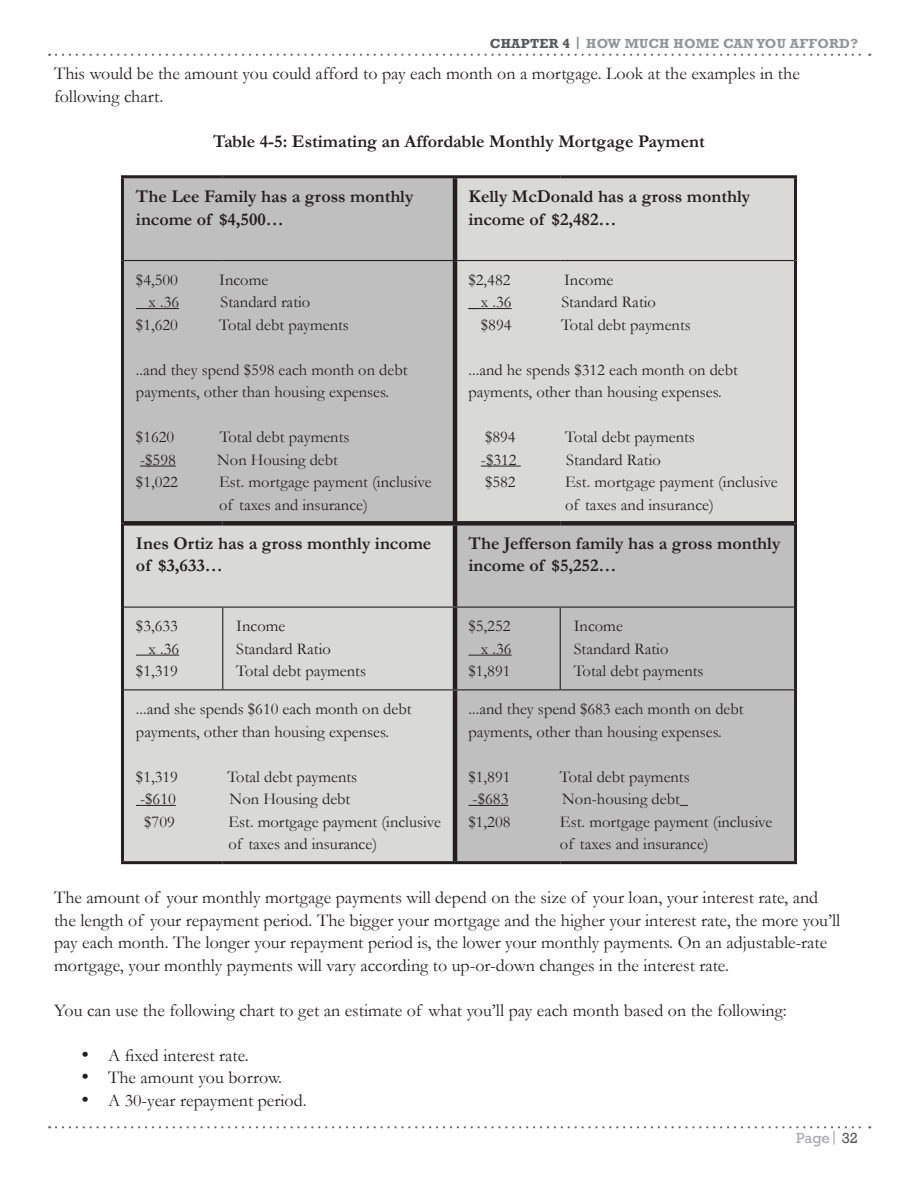
<style>
.page{position:relative;width:918px;height:1188px;background:#fff}
.page>*{position:absolute;margin:0;border:0;box-sizing:border-box;transform-origin:0 0}
.t1{font:18px/22.5px "Garamond";color:#231f20}
.t2{font:700 18px/22.5px "Garamond";color:#231f20}
.t3{font:16.5px/22.5px "Garamond";color:#231f20}
.t4{font:15px "Rockwell";letter-spacing:-.01em;color:#a8a9ad}
.t5{font:700 13.5px "Rockwell";letter-spacing:.02em;color:#939598}
.s1{color:#57585a}
</style>
<div class="page">
<svg style="left:56px;top:54px;width:814px;height:2px"></svg>
<svg style="left:56px;top:1126px;width:814px;height:2px"></svg>
<div style="left:122px;top:177px;width:333px;height:84px;background:#c0bfbf"></div>
<div style="left:122px;top:261px;width:333px;height:262px;background:#c0bfbf"></div>
<div style="left:455px;top:523px;width:341px;height:84px;background:#c0bfbf"></div>
<div style="left:455px;top:607px;width:105px;height:83px;background:#c0bfbf"></div>
<div style="left:560px;top:607px;width:236px;height:83px;background:#c0bfbf"></div>
<div style="left:455px;top:690px;width:341px;height:173px;background:#c0bfbf"></div>
<div style="left:455px;top:177px;width:341px;height:84px;background:#d9d9d8"></div>
<div style="left:455px;top:261px;width:341px;height:262px;background:#d9d9d8"></div>
<div style="left:122px;top:523px;width:333px;height:84px;background:#d9d9d8"></div>
<div style="left:122px;top:607px;width:101px;height:83px;background:#d9d9d8"></div>
<div style="left:223px;top:607px;width:232px;height:83px;background:#d9d9d8"></div>
<div style="left:122px;top:690px;width:333px;height:173px;background:#d9d9d8"></div>
<hr style="left:453px;top:178px;width:4px;height:82px;background:#231f20">
<hr style="left:453px;top:261px;width:4px;height:260px;background:#231f20">
<hr style="left:453px;top:526px;width:4px;height:81px;background:#231f20">
<hr style="left:453px;top:608px;width:4px;height:81px;background:#231f20">
<hr style="left:453px;top:690px;width:4px;height:171px;background:#231f20">
<hr style="left:124px;top:260px;width:99px;height:1px;background:#231f20">
<hr style="left:223px;top:260px;width:232px;height:1px;background:#231f20">
<hr style="left:455px;top:260px;width:105px;height:1px;background:#231f20">
<hr style="left:560px;top:260px;width:234px;height:1px;background:#231f20">
<div style="left:124px;top:521px;width:99px;height:5px;background:#231f20"></div>
<div style="left:223px;top:521px;width:232px;height:5px;background:#231f20"></div>
<div style="left:455px;top:521px;width:105px;height:5px;background:#231f20"></div>
<div style="left:560px;top:521px;width:234px;height:5px;background:#231f20"></div>
<hr style="left:222px;top:608px;width:1px;height:81px;background:#231f20">
<hr style="left:560px;top:608px;width:1px;height:81px;background:#231f20">
<hr style="left:124px;top:607px;width:99px;height:1px;background:#231f20">
<hr style="left:223px;top:607px;width:232px;height:1px;background:#231f20">
<hr style="left:455px;top:607px;width:105px;height:1px;background:#231f20">
<hr style="left:560px;top:607px;width:234px;height:1px;background:#231f20">
<hr style="left:124px;top:689px;width:99px;height:1px;background:#231f20">
<hr style="left:223px;top:689px;width:232px;height:1px;background:#231f20">
<hr style="left:455px;top:689px;width:105px;height:1px;background:#231f20">
<hr style="left:560px;top:689px;width:234px;height:1px;background:#231f20">
<hr style="left:121px;top:175px;width:102px;height:3px;background:#231f20">
<hr style="left:121px;top:178px;width:3px;height:83px;background:#231f20">
<hr style="left:223px;top:175px;width:232px;height:3px;background:#231f20">
<hr style="left:455px;top:175px;width:105px;height:3px;background:#231f20">
<hr style="left:560px;top:175px;width:237px;height:3px;background:#231f20">
<hr style="left:794px;top:178px;width:3px;height:83px;background:#231f20">
<hr style="left:121px;top:261px;width:3px;height:262px;background:#231f20">
<hr style="left:794px;top:261px;width:3px;height:262px;background:#231f20">
<hr style="left:121px;top:523px;width:3px;height:84px;background:#231f20">
<hr style="left:794px;top:523px;width:3px;height:84px;background:#231f20">
<hr style="left:121px;top:607px;width:3px;height:83px;background:#231f20">
<hr style="left:794px;top:607px;width:3px;height:83px;background:#231f20">
<hr style="left:121px;top:690px;width:3px;height:171px;background:#231f20">
<hr style="left:794px;top:690px;width:3px;height:171px;background:#231f20">
<hr style="left:121px;top:861px;width:102px;height:3px;background:#231f20">
<hr style="left:223px;top:861px;width:232px;height:3px;background:#231f20">
<hr style="left:455px;top:861px;width:105px;height:3px;background:#231f20">
<hr style="left:560px;top:861px;width:237px;height:3px;background:#231f20">
<hr style="left:136px;top:308px;width:43px;height:1px;background:#231f20">
<hr style="left:140px;top:466px;width:36px;height:1px;background:#231f20">
<hr style="left:469px;top:308px;width:43px;height:1px;background:#231f20">
<hr style="left:481px;top:466px;width:40px;height:1px;background:#231f20">
<hr style="left:136px;top:655px;width:43px;height:1px;background:#231f20">
<hr style="left:469px;top:655px;width:43px;height:1px;background:#231f20">
<hr style="left:136px;top:805px;width:40px;height:1px;background:#231f20">
<hr style="left:469px;top:805px;width:39px;height:1px;background:#231f20">
<p class="t5" style="left:490px;top:35px;width:370px"><span class="s1">CHAPTER 4</span> | HOW MUCH HOME CAN YOU AFFORD?</p>
<p class="t1" style="left:54px;top:62px;width:747px">This would be the amount you could afford to pay each month on a mortgage. Look at the examples in the following chart.</p>
<p class="t2" style="left:213px;top:130px;width:493px">Table 4-5: Estimating an Affordable Monthly Mortgage Payment</p>
<p class="t2" style="left:136px;top:185px;width:279px">The Lee Family has a gross monthly income of $4,500…</p>
<p class="t2" style="left:469px;top:185px;width:283px">Kelly McDonald has a gross monthly income of $2,482…</p>
<p class="t3" style="left:136px;top:268px;width:43px">$4,500</p>
<p class="t3" style="left:219px;top:268px;width:51px">Income</p>
<p class="t3" style="left:148px;top:291px;width:32px">x .36</p>
<p class="t3" style="left:221px;top:291px;width:91px">Standard ratio</p>
<p class="t3" style="left:136px;top:313px;width:43px">$1,620</p>
<p class="t3" style="left:219px;top:313px;width:131px">Total debt payments</p>
<p class="t3" style="left:136px;top:358px;width:273px">..and they spend $598 each month on debt payments, other than housing expenses.</p>
<p class="t3" style="left:136px;top:426px;width:40px">$1620</p>
<p class="t3" style="left:220px;top:426px;width:131px">Total debt payments</p>
<p class="t3" style="left:140px;top:448px;width:37px">-$598</p>
<p class="t3" style="left:217px;top:448px;width:122px">Non Housing debt</p>
<p class="t3" style="left:136px;top:471px;width:43px">$1,022</p>
<p class="t3" style="left:219px;top:471px;width:214px">Est. mortgage payment (inclusive of taxes and insurance)</p>
<p class="t3" style="left:469px;top:268px;width:43px">$2,482</p>
<p class="t3" style="left:564px;top:268px;width:51px">Income</p>
<p class="t3" style="left:469px;top:291px;width:45px">_ x .36</p>
<p class="t3" style="left:561px;top:291px;width:96px">Standard Ratio</p>
<p class="t3" style="left:481px;top:313px;width:32px">$894</p>
<p class="t3" style="left:561px;top:313px;width:131px">Total debt payments</p>
<p class="t3" style="left:469px;top:358px;width:271px">...and he spends $312 each month on debt payments, other than housing expenses.</p>
<p class="t3" style="left:485px;top:426px;width:32px">$894</p>
<p class="t3" style="left:565px;top:426px;width:131px">Total debt payments</p>
<p class="t3" style="left:481px;top:448px;width:37px">-$312</p>
<p class="t3" style="left:566px;top:448px;width:96px">Standard Ratio</p>
<p class="t3" style="left:485px;top:471px;width:32px">$582</p>
<p class="t3" style="left:565px;top:471px;width:214px">Est. mortgage payment (inclusive of taxes and insurance)</p>
<p class="t2" style="left:136px;top:531px;width:297px">Ines Ortiz has a gross monthly income of $3,633…</p>
<p class="t2" style="left:469px;top:531px;width:314px">The Jefferson family has a gross monthly income of $5,252…</p>
<p class="t3" style="left:136px;top:615px;width:45px;text-align:right">$3,633 x .36 $1,319</p>
<p class="t3" style="left:236px;top:615px;width:131px">Income<br>Standard Ratio<br>Total debt payments</p>
<p class="t3" style="left:469px;top:615px;width:45px;text-align:right">$5,252 x .36 $1,891</p>
<p class="t3" style="left:574px;top:615px;width:131px">Income<br>Standard Ratio<br>Total debt payments</p>
<p class="t3" style="left:136px;top:698px;width:277px">...and she spends $610 each month on debt payments, other than housing expenses.</p>
<p class="t3" style="left:136px;top:765px;width:43px">$1,319</p>
<p class="t3" style="left:227px;top:765px;width:131px">Total debt payments</p>
<p class="t3" style="left:140px;top:788px;width:37px">-$610</p>
<p class="t3" style="left:230px;top:788px;width:122px">Non Housing debt</p>
<p class="t3" style="left:144px;top:810px;width:32px">$709</p>
<p class="t3" style="left:228px;top:810px;width:214px">Est. mortgage payment (inclusive of taxes and insurance)</p>
<p class="t3" style="left:469px;top:698px;width:277px">...and they spend $683 each month on debt payments, other than housing expenses.</p>
<p class="t3" style="left:469px;top:765px;width:43px">$1,891</p>
<p class="t3" style="left:560px;top:765px;width:131px">Total debt payments</p>
<p class="t3" style="left:473px;top:788px;width:37px">-$683</p>
<p class="t3" style="left:562px;top:788px;width:119px">Non-housing debt</p>
<p class="t3" style="left:469px;top:810px;width:43px">$1,208</p>
<p class="t3" style="left:560px;top:810px;width:214px">Est. mortgage payment (inclusive of taxes and insurance)</p>
<p class="t1" style="left:54px;top:886px;width:788px">The amount of your monthly mortgage payments will depend on the size of your loan, your interest rate, and the length of your repayment period. The bigger your mortgage and the higher your interest rate, the more you’ll pay each month. The longer your repayment period is, the lower your monthly payments. On an adjustable-rate mortgage, your monthly payments will vary according to up-or-down changes in the interest rate.</p>
<p class="t1" style="left:54px;top:999px;width:734px">You can use the following chart to get an estimate of what you’ll pay each month based on the following:</p>
<p class="t1" style="left:81px;top:1044px;width:169px">• A fixed interest rate.</p>
<p class="t1" style="left:81px;top:1066px;width:203px">• The amount you borrow.</p>
<p class="t1" style="left:81px;top:1089px;width:227px">• A 30-year repayment period.</p>
<p class="t4" style="left:796px;top:1129px;width:63px">Page| <span class="s1">32</span></p>
</div>
